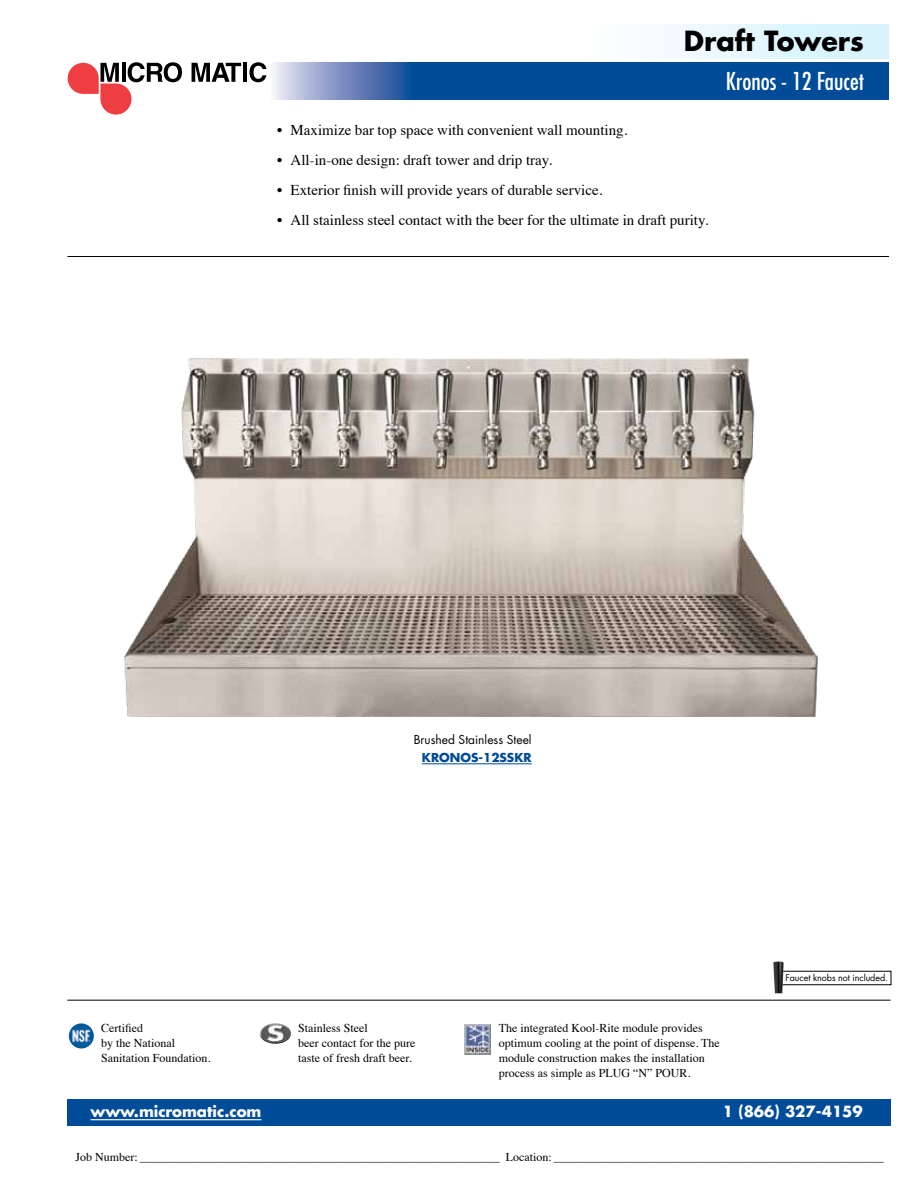
<style>
.page{position:relative;width:918px;height:1188px;background:#fff}
.page>*{position:absolute;margin:0;border:0;box-sizing:border-box;transform-origin:0 0}
.t1{font:700 27px "Futura";color:#000}
.t2{font:condensed 24px "Futura";color:#fff}
.t3{font:15px "Times";color:#000}
.t4{font:700 15px "Futura";color:#fff}
.t5{font:12px/15px "Times";color:#000}
.t6{font:12px "Futura";color:#000}
.t7{font:700 12px "Futura";color:#004c98}
.t8{font:9px "Futura";letter-spacing:-.005em;color:#000}
</style>
<div class="page">
<hr style="left:68px;top:256px;width:821px;height:1px;background:#000">
<div style="left:68px;top:1099px;width:823px;height:27px;background:#004c98"></div>
<hr style="left:90px;top:1119px;width:172px;height:1px;background:#fff">
<svg style="left:266px;top:62px;width:623px;height:38px"></svg>
<div style="left:516px;top:25px;width:373px;height:34px;background:linear-gradient(to right,#fff,#d3f2fc)"></div>
<svg style="left:68px;top:62px;width:114px;height:53px"></svg>
<svg style="left:192px;top:63px;width:49px;height:19px"></svg>
<hr style="left:243px;top:63px;width:4px;height:19px;background:#000">
<svg style="left:249px;top:62px;width:17px;height:20px"></svg>
<hr style="left:67px;top:1000px;width:824px;height:1px;background:#000">
<img style="left:69px;top:1023px;width:25px;height:26px">
<img style="left:260px;top:1023px;width:31px;height:21px">
<img style="left:464px;top:1024px;width:26px;height:31px">
<img style="left:773px;top:961px;width:11px;height:32px">
<img style="left:123px;top:359px;width:695px;height:358px">
<hr style="left:422px;top:763px;width:110px;height:1px;background:#004c98">
<h1 class="t1" style="left:684px;top:22px;width:182px">Draft Towers</h1>
<h2 class="t2" style="left:726px;top:66px;width:140px">Kronos - 12 Faucet</h2>
<p class="t3" style="left:277px;top:116px;width:352px">• Maximize bar top space with convenient wall mounting.</p>
<p class="t3" style="left:277px;top:146px;width:277px">• All-in-one design: draft tower and drip tray.</p>
<p class="t3" style="left:277px;top:176px;width:327px">• Exterior finish will provide years of durable service.</p>
<p class="t3" style="left:277px;top:206px;width:433px">• All stainless steel contact with the beer for the ultimate in draft purity.</p>
<p class="t6" style="left:414px;top:731px;width:119px">Brushed Stainless Steel</p>
<p class="t7" style="left:422px;top:749px;width:111px">KRONOS-12SSKR</p>
<p class="t5" style="left:101px;top:1019px;width:111px">Certified<br>by the National<br>Sanitation Foundation.</p>
<p class="t5" style="left:298px;top:1019px;width:119px">Stainless Steel<br>beer contact for the pure taste of fresh draft beer.</p>
<p class="t5" style="left:499px;top:1019px;width:223px">The integrated Kool-Rite module provides optimum cooling at the point of dispense. The module construction makes the installation process as simple as PLUG “N” POUR.</p>
<p class="t8" style="left:786px;top:972px;width:104px">Faucet knobs not included.</p>
<p class="t4" style="left:90px;top:1101px;width:173px">www.micromatic.com</p>
<p class="t4" style="left:723px;top:1101px;width:141px">1 (866) 327-4159</p>
<p class="t5" style="left:75px;top:1149px;width:810px">Job Number: ____________________________________________________________ Location: _______________________________________________________</p>
</div>
